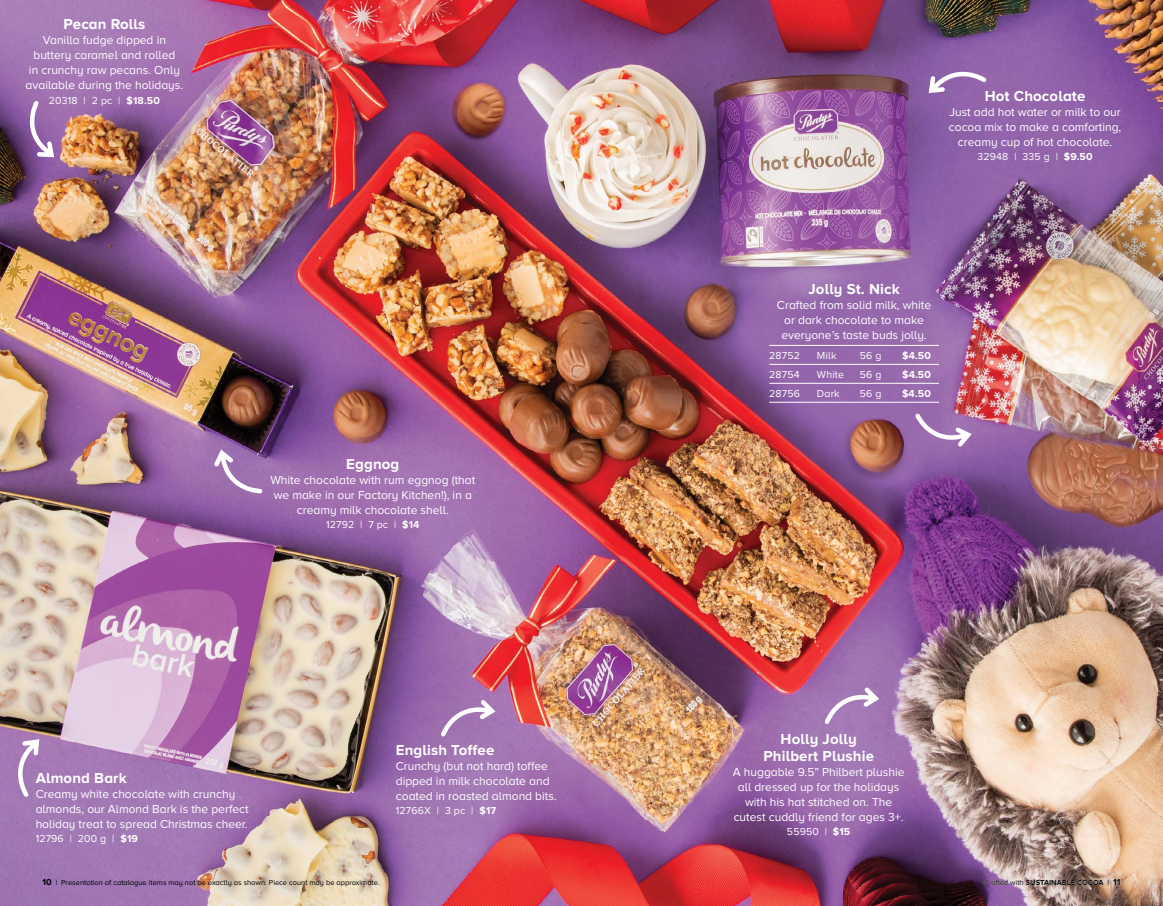
<style>
.page{position:relative;width:1163px;height:906px;background:#fff}
.page>*{position:absolute;margin:0;border:0;box-sizing:border-box;transform-origin:0 0}
.t1{font:700 15px/16.5px "Proxima Nova A";letter-spacing:.01em;color:#fff;text-align:center}
.t2{font:12px/15px "Proxima Nova A";color:#fff;text-align:center}
.t3{font:10.5px "Proxima Nova A";letter-spacing:.015em;color:#fff}
.t4{font:700 10.5px "Proxima Nova A";color:#fff}
.t5{font:7.5px "Proxima Nova A";color:#000}
.t6{font:700 7.5px "Proxima Nova A";color:#000}
.s1{font-weight:700}
.s2{font-weight:700;font-size:9px}
.s3{font-weight:400}
.s4{color:#fff}
.s5{font-size:9px;color:#fff}
</style>
<div class="page">
<img style="left:0;top:0;width:1162px;height:905px">
<svg style="left:210px;top:445px;width:54px;height:50px;background:#a57eb4"></svg>
<svg style="left:438px;top:695px;width:61px;height:43px;background:#ad85bb"></svg>
<svg style="left:822px;top:683px;width:60px;height:43px;background:#af8bbf"></svg>
<svg style="left:925px;top:62px;width:63px;height:34px;background:#a27db8"></svg>
<svg style="left:912px;top:411px;width:62px;height:39px;background:#ab83b9"></svg>
<svg style="left:8px;top:736px;width:34px;height:62px;background:#b390c2"></svg>
<hr style="left:769px;top:345px;width:47px;height:1px;background:#fff">
<hr style="left:816px;top:345px;width:43px;height:1px;background:#fff">
<hr style="left:859px;top:345px;width:42px;height:1px;background:#fff">
<hr style="left:901px;top:345px;width:37px;height:1px;background:#fff">
<hr style="left:769px;top:364px;width:47px;height:1px;background:#fff">
<hr style="left:816px;top:364px;width:43px;height:1px;background:#fff">
<hr style="left:859px;top:364px;width:42px;height:1px;background:#fff">
<hr style="left:901px;top:364px;width:37px;height:1px;background:#fff">
<hr style="left:769px;top:383px;width:47px;height:1px;background:#fff">
<hr style="left:816px;top:383px;width:43px;height:1px;background:#fff">
<hr style="left:859px;top:383px;width:42px;height:1px;background:#fff">
<hr style="left:901px;top:383px;width:37px;height:1px;background:#fff">
<hr style="left:769px;top:402px;width:47px;height:1px;background:#fff">
<hr style="left:816px;top:402px;width:43px;height:1px;background:#fff">
<hr style="left:859px;top:402px;width:42px;height:1px;background:#fff">
<hr style="left:901px;top:402px;width:37px;height:1px;background:#fff">
<svg style="left:21px;top:99px;width:36px;height:61px;background:#a078b1"></svg>
<p class="t1" style="left:64px;top:16px;width:83px">Pecan Rolls</p>
<p class="t2" style="left:26px;top:33px;width:159px">Vanilla fudge dipped in buttery caramel and rolled<br>in crunchy raw pecans. Only available during the holidays.</p>
<p class="t3" style="left:49px;top:94px;width:112px">20318 | 2 pc | <span class="s1">$18.50</span></p>
<p class="t1" style="left:346px;top:455px;width:55px">Eggnog</p>
<p class="t2" style="left:270px;top:472px;width:206px">White chocolate with rum eggnog (that we make in our Factory Kitchen!), in a creamy milk chocolate shell.</p>
<p class="t3" style="left:326px;top:518px;width:95px">12792 | 7 pc | <span class="s1">$14</span></p>
<p class="t1" style="left:36px;top:768px;width:93px">Almond Bark</p>
<p class="t2" style="left:36px;top:785px;width:214px;text-align:left">Creamy white chocolate with crunchy almonds, our Almond Bark is the perfect holiday treat to spread Christmas cheer.</p>
<p class="t3" style="left:36px;top:832px;width:104px">12796 | 200 g | <span class="s1">$19</span></p>
<p class="t1" style="left:396px;top:740px;width:100px">English Toffee</p>
<p class="t2" style="left:396px;top:757px;width:162px;text-align:left">Crunchy (but not hard) toffee dipped in milk chocolate and coated in roasted almond bits.</p>
<p class="t3" style="left:396px;top:804px;width:102px">12766X | 3 pc | <span class="s1">$17</span></p>
<p class="t1" style="left:984px;top:88px;width:102px">Hot Chocolate</p>
<p class="t2" style="left:948px;top:104px;width:174px">Just add hot water or milk to our cocoa mix to make a comforting, creamy cup of hot chocolate.</p>
<p class="t3" style="left:977px;top:151px;width:117px">32948 | 335 g | <span class="s1">$9.50</span></p>
<p class="t1" style="left:808px;top:280px;width:93px">Jolly St. Nick</p>
<p class="t2" style="left:776px;top:297px;width:156px">Crafted from solid milk, white or dark chocolate to make everyone’s taste buds jolly.</p>
<p class="t3" style="left:769px;top:349px;width:32px">28752</p>
<p class="t3" style="left:816px;top:349px;width:21px">Milk</p>
<p class="t3" style="left:859px;top:349px;width:23px">56 g</p>
<p class="t4" style="left:901px;top:349px;width:30px">$4.50</p>
<p class="t3" style="left:769px;top:368px;width:32px">28754</p>
<p class="t3" style="left:816px;top:368px;width:29px">White</p>
<p class="t3" style="left:859px;top:368px;width:23px">56 g</p>
<p class="t4" style="left:901px;top:368px;width:30px">$4.50</p>
<p class="t3" style="left:769px;top:387px;width:32px">28756</p>
<p class="t3" style="left:816px;top:387px;width:24px">Dark</p>
<p class="t3" style="left:859px;top:387px;width:23px">56 g</p>
<p class="t4" style="left:901px;top:387px;width:30px">$4.50</p>
<p class="t1" style="left:763px;top:730px;width:112px">Holly Jolly<br>Philbert Plushie</p>
<p class="t2" style="left:732px;top:763px;width:173px">A huggable 9.5” Philbert plushie all dressed up for the holidays with his hat stitched on. The cutest cuddly friend for ages 3+.</p>
<p class="t3" style="left:786px;top:825px;width:65px">55950 | <span class="s1">$15</span></p>
<p class="t5" style="left:43px;top:877px;width:339px"><span class="s2">10</span> | Presentation of catalogue items may not be exactly as shown. Piece count may be approximate.</p>
<p class="t6" style="left:983px;top:877px;width:138px"><span class="s3">Crafted with</span> SUSTAINABLE COCOA <span class="s4">|</span> <span class="s5">11</span></p>
</div>
